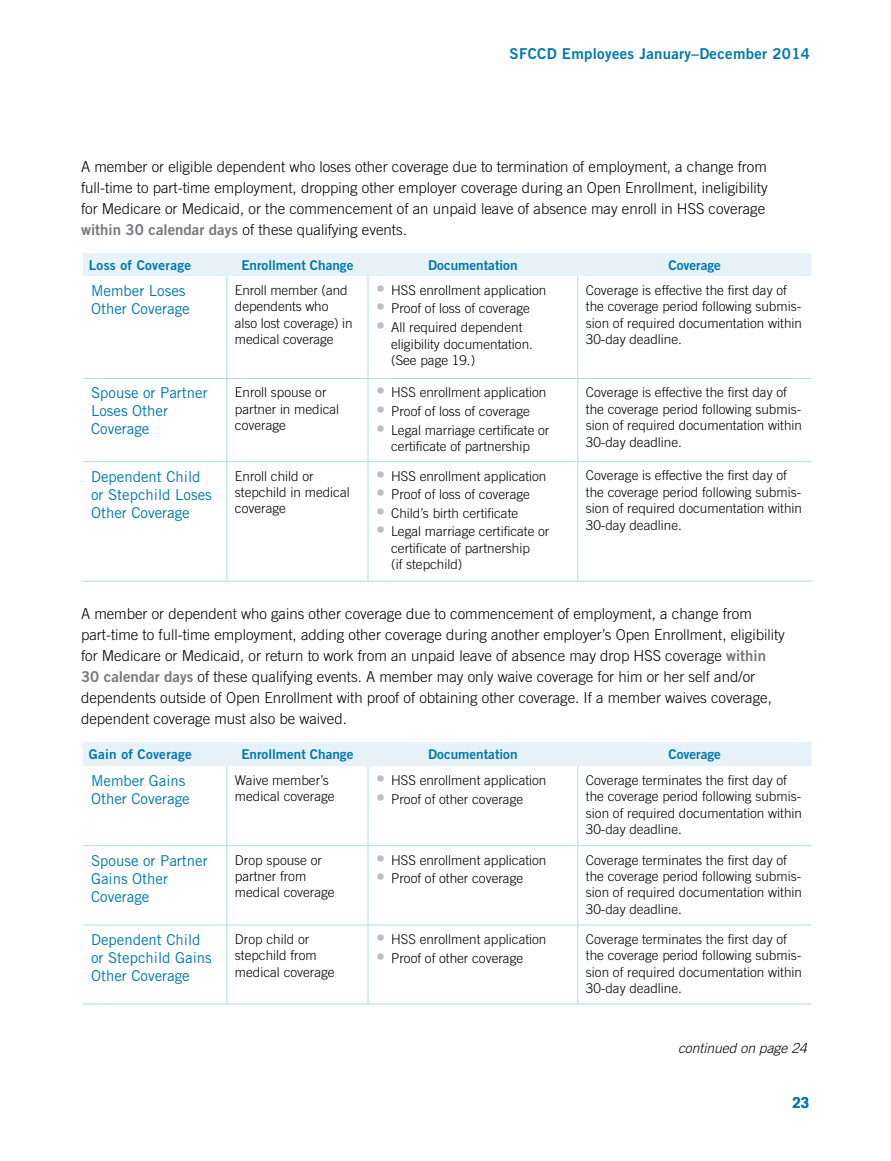
<style>
.page{position:relative;width:891px;height:1161px;background:#fff}
.page>*{position:absolute;margin:0;border:0;box-sizing:border-box;transform-origin:0 0}
.t1{font:300 15px/21px "Trade Gothic";color:#000}
.t2{font:15px/18px "Trade Gothic";color:#0078ae}
.t3{font:15px "Trade Gothic Bold Two";letter-spacing:.02em;color:#0078ae}
.t4{font:700 15px "Trade Gothic";color:#0078ae}
.t5{font:italic 300 13.8px "Trade Gothic";color:#000}
.t6{font:300 13.5px/16.5px "Trade Gothic";color:#000}
.t7{font:13.5px "Trade Gothic Bold Two";color:#0078ae}
.t8{font:13.5px "Trade Gothic Bold Two";letter-spacing:.02em;color:#0078ae}
.s1{font-family:"Trade Gothic Bold Two";font-weight:400;color:#77787b}
.s2{font-family:"Trade Gothic Cond Eighteen";font-weight:400;font-size:18px;color:#bcbec0}
</style>
<div class="page">
<div style="left:83px;top:253px;width:729px;height:23px;background:#e6f2f7"></div>
<hr style="left:577px;top:276px;width:1px;height:102px;background:#b3d7e7">
<hr style="left:578px;top:378px;width:233px;height:1px;background:#b3d7e7">
<hr style="left:577px;top:379px;width:1px;height:82px;background:#b3d7e7">
<hr style="left:578px;top:461px;width:233px;height:1px;background:#b3d7e7">
<hr style="left:577px;top:462px;width:1px;height:119px;background:#b3d7e7">
<hr style="left:578px;top:581px;width:234px;height:1px;background:#b3d7e7">
<hr style="left:83px;top:378px;width:144px;height:1px;background:#b3d7e7">
<hr style="left:83px;top:461px;width:144px;height:1px;background:#b3d7e7">
<hr style="left:82px;top:581px;width:145px;height:1px;background:#b3d7e7">
<hr style="left:226px;top:276px;width:1px;height:102px;background:#b3d7e7">
<hr style="left:368px;top:276px;width:1px;height:102px;background:#b3d7e7">
<hr style="left:227px;top:378px;width:141px;height:1px;background:#b3d7e7">
<hr style="left:226px;top:379px;width:1px;height:82px;background:#b3d7e7">
<hr style="left:368px;top:379px;width:1px;height:82px;background:#b3d7e7">
<hr style="left:227px;top:461px;width:141px;height:1px;background:#b3d7e7">
<hr style="left:226px;top:462px;width:1px;height:119px;background:#b3d7e7">
<hr style="left:368px;top:462px;width:1px;height:119px;background:#b3d7e7">
<hr style="left:227px;top:581px;width:141px;height:1px;background:#b3d7e7">
<hr style="left:368px;top:378px;width:210px;height:1px;background:#b3d7e7">
<hr style="left:368px;top:461px;width:210px;height:1px;background:#b3d7e7">
<hr style="left:368px;top:581px;width:210px;height:1px;background:#b3d7e7">
<div style="left:83px;top:742px;width:729px;height:24px;background:#e6f2f7"></div>
<hr style="left:577px;top:766px;width:1px;height:79px;background:#b3d7e7">
<hr style="left:578px;top:845px;width:233px;height:1px;background:#b3d7e7">
<hr style="left:577px;top:846px;width:1px;height:79px;background:#b3d7e7">
<hr style="left:578px;top:925px;width:233px;height:1px;background:#b3d7e7">
<hr style="left:577px;top:925px;width:1px;height:79px;background:#b3d7e7">
<hr style="left:578px;top:1004px;width:234px;height:1px;background:#b3d7e7">
<hr style="left:226px;top:766px;width:1px;height:79px;background:#b3d7e7">
<hr style="left:368px;top:766px;width:1px;height:79px;background:#b3d7e7">
<hr style="left:227px;top:845px;width:141px;height:1px;background:#b3d7e7">
<hr style="left:226px;top:846px;width:1px;height:79px;background:#b3d7e7">
<hr style="left:368px;top:846px;width:1px;height:79px;background:#b3d7e7">
<hr style="left:227px;top:925px;width:141px;height:1px;background:#b3d7e7">
<hr style="left:226px;top:925px;width:1px;height:79px;background:#b3d7e7">
<hr style="left:368px;top:925px;width:1px;height:79px;background:#b3d7e7">
<hr style="left:227px;top:1004px;width:141px;height:1px;background:#b3d7e7">
<hr style="left:83px;top:845px;width:144px;height:1px;background:#b3d7e7">
<hr style="left:83px;top:925px;width:144px;height:1px;background:#b3d7e7">
<hr style="left:368px;top:845px;width:210px;height:1px;background:#b3d7e7">
<hr style="left:368px;top:925px;width:210px;height:1px;background:#b3d7e7">
<hr style="left:82px;top:1004px;width:145px;height:1px;background:#b3d7e7">
<hr style="left:368px;top:1004px;width:210px;height:1px;background:#b3d7e7">
<p class="t3" style="left:510px;top:45px;width:302px">SFCCD Employees January–December 2014</p>
<p class="t1" style="left:81px;top:156px;width:688px">A member or eligible dependent who loses other coverage due to termination of employment, a change from full-time to part-time employment, dropping other employer coverage during an Open Enrollment, ineligibility for Medicare or Medicaid, or the commencement of an unpaid leave of absence may enroll in HSS coverage <span class="s1">within 30 calendar days</span> of these qualifying events.</p>
<p class="t8" style="left:89px;top:257px;width:104px">Loss of Coverage</p>
<p class="t7" style="left:241px;top:257px;width:114px">Enrollment Change</p>
<p class="t7" style="left:428px;top:257px;width:91px">Documentation</p>
<p class="t7" style="left:668px;top:257px;width:54px">Coverage</p>
<p class="t2" style="left:91px;top:281px;width:100px">Member Loses<br>Other Coverage</p>
<p class="t6" style="left:235px;top:282px;width:119px">Enroll member (and dependents who also lost coverage) in medical coverage</p>
<p class="t6" style="left:376px;top:282px;width:172px"><span class="s2">•</span> HSS enrollment application</p>
<p class="t6" style="left:586px;top:282px;width:218px">Coverage is effective the first day of the coverage period following submis&shy;sion of required documentation within 30-day deadline.</p>
<p class="t6" style="left:376px;top:300px;width:155px"><span class="s2">•</span> Proof of loss of coverage</p>
<p class="t6" style="left:391px;top:319px;width:143px;text-indent:-15px"><span class="s2">•</span> All required dependent eligibility documentation. (See page 19.)</p>
<p class="t2" style="left:91px;top:384px;width:118px">Spouse or Partner<br>Loses Other<br>Coverage</p>
<p class="t6" style="left:235px;top:384px;width:106px">Enroll spouse or partner in medical coverage</p>
<p class="t6" style="left:376px;top:384px;width:172px"><span class="s2">•</span> HSS enrollment application</p>
<p class="t6" style="left:376px;top:403px;width:155px"><span class="s2">•</span> Proof of loss of coverage</p>
<p class="t6" style="left:376px;top:421px;width:175px;text-align:center"><span class="s2">•</span> Legal marriage certificate or certificate of partnership</p>
<p class="t2" style="left:91px;top:467px;width:122px">Dependent Child or Stepchild Loses<br>Other Coverage</p>
<p class="t6" style="left:235px;top:467px;width:116px">Enroll child or stepchild in medical coverage</p>
<p class="t6" style="left:376px;top:467px;width:172px"><span class="s2">•</span> HSS enrollment application</p>
<p class="t6" style="left:376px;top:486px;width:155px"><span class="s2">•</span> Proof of loss of coverage</p>
<p class="t6" style="left:376px;top:505px;width:144px"><span class="s2">•</span> Child’s birth certificate</p>
<p class="t6" style="left:391px;top:523px;width:160px;text-indent:-15px"><span class="s2">•</span> Legal marriage certificate or certificate of partnership<br>(if stepchild)</p>
<p class="t6" style="left:586px;top:384px;width:218px">Coverage is effective the first day of the coverage period following submis&shy;sion of required documentation within 30-day deadline.</p>
<p class="t6" style="left:586px;top:467px;width:218px">Coverage is effective the first day of the coverage period following submis&shy;sion of required documentation within 30-day deadline.</p>
<p class="t1" style="left:81px;top:603px;width:705px">A member or dependent who gains other coverage due to commencement of employment, a change from part-time to full-time employment, adding other coverage during another employer’s Open Enrollment, eligibility for Medicare or Medicaid, or return to work from an unpaid leave of absence may drop HSS coverage <span class="s1">within 30 calendar days</span> of these qualifying events. A member may only waive coverage for him or her self and/or dependents outside of Open Enrollment with proof of obtaining other coverage. If a member waives coverage, dependent coverage must also be waived.</p>
<p class="t8" style="left:89px;top:746px;width:105px">Gain of Coverage</p>
<p class="t7" style="left:241px;top:746px;width:114px">Enrollment Change</p>
<p class="t7" style="left:428px;top:746px;width:91px">Documentation</p>
<p class="t7" style="left:668px;top:746px;width:54px">Coverage</p>
<p class="t2" style="left:91px;top:771px;width:100px">Member Gains<br>Other Coverage</p>
<p class="t6" style="left:235px;top:772px;width:101px">Waive member’s medical coverage</p>
<p class="t6" style="left:376px;top:772px;width:172px"><span class="s2">•</span> HSS enrollment application</p>
<p class="t6" style="left:586px;top:772px;width:218px">Coverage terminates the first day of the coverage period following submis&shy;sion of required documentation within 30-day deadline.</p>
<p class="t6" style="left:376px;top:790px;width:149px"><span class="s2">•</span> Proof of other coverage</p>
<p class="t2" style="left:91px;top:851px;width:118px">Spouse or Partner<br>Gains Other<br>Coverage</p>
<p class="t6" style="left:235px;top:851px;width:101px">Drop spouse or partner from medical coverage</p>
<p class="t6" style="left:376px;top:851px;width:172px"><span class="s2">•</span> HSS enrollment application</p>
<p class="t6" style="left:376px;top:870px;width:149px"><span class="s2">•</span> Proof of other coverage</p>
<p class="t2" style="left:91px;top:930px;width:122px">Dependent Child or Stepchild Gains<br>Other Coverage</p>
<p class="t6" style="left:235px;top:931px;width:101px">Drop child or stepchild from medical coverage</p>
<p class="t6" style="left:376px;top:931px;width:172px"><span class="s2">•</span> HSS enrollment application</p>
<p class="t6" style="left:376px;top:949px;width:149px"><span class="s2">•</span> Proof of other coverage</p>
<p class="t6" style="left:586px;top:851px;width:218px">Coverage terminates the first day of the coverage period following submis&shy;sion of required documentation within 30-day deadline.</p>
<p class="t6" style="left:586px;top:931px;width:218px">Coverage terminates the first day of the coverage period following submis&shy;sion of required documentation within 30-day deadline.</p>
<p class="t5" style="left:678px;top:1040px;width:130px">continued on page 24</p>
<p class="t4" style="left:792px;top:1093px;width:18px">23</p>
</div>
